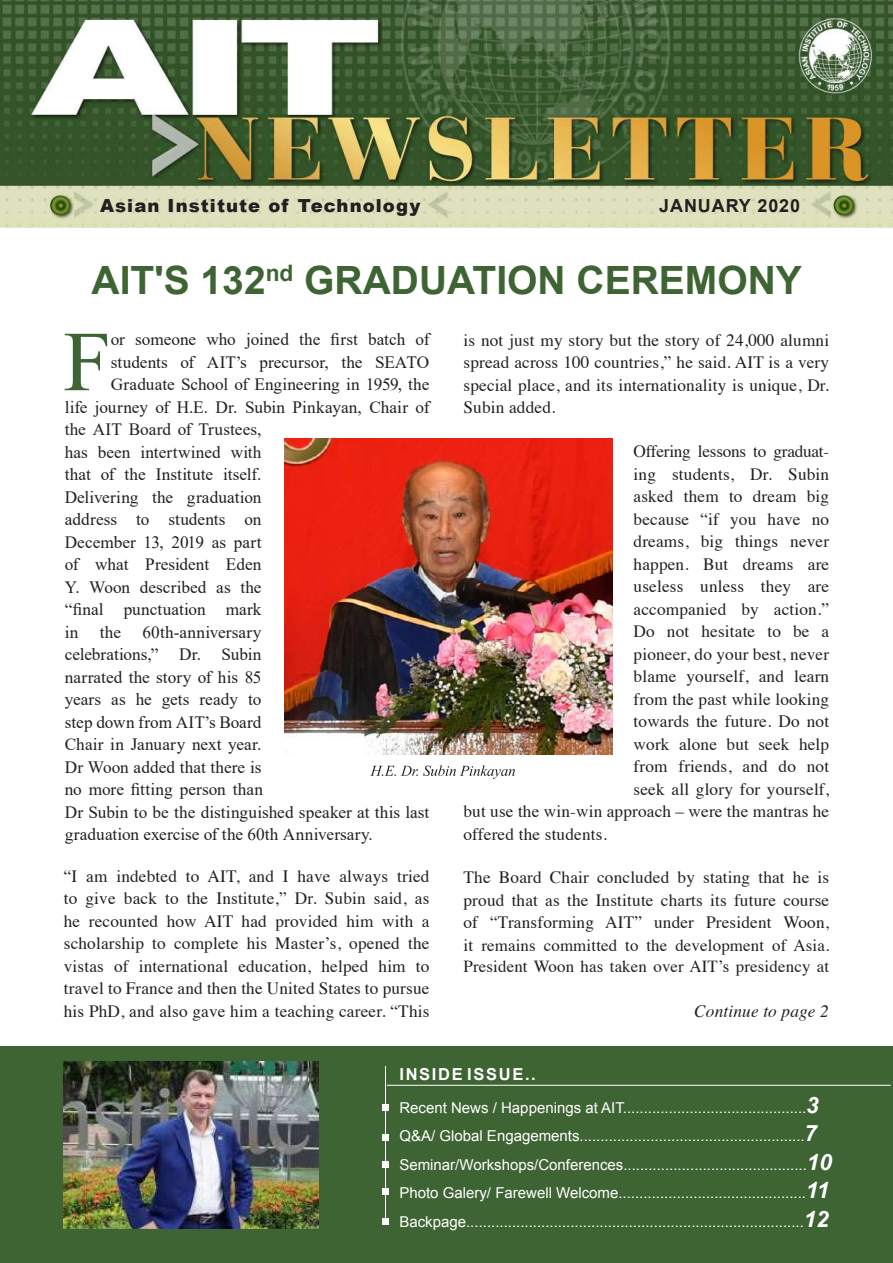
<style>
.page{position:relative;width:893px;height:1263px;background:#fff}
.page>*{position:absolute;margin:0;border:0;box-sizing:border-box;transform-origin:0 0}
.t1{font:85.2px "Times New Roman";color:#3f6433}
.t2{font:700 39px "Arial";color:#3f6433}
.t3{font:900 18px "Arial";letter-spacing:.06em;color:#231f20}
.t4{font:700 18px "Arial";letter-spacing:.05em;color:#231f20}
.t5{font:17.25px/22.5px "Times";letter-spacing:.01em;color:#231f20;text-align:justify}
.t6{font:17.25px "Times New Roman";color:#231f20}
.t7{font:17.25px "Times";letter-spacing:-.015em;color:#231f20}
.t8{font:italic 17.25px "Times";letter-spacing:.01em;color:#231f20}
.t9{font:16.8px/21px "Times";letter-spacing:.01em;color:#231f20}
.t10{font:700 16.5px "Arial";letter-spacing:.1em;color:#fff}
.t11{font:15px/28.5px "Arial";color:#fff}
.s1{font-size:17.25px}
.s2{font-weight:700;font-style:italic;font-size:22.5px}
</style>
<div class="page">
<img style="left:0;top:0;width:893px;height:228px">
<div style="left:0;top:1047px;width:893px;height:216px;background:#3f6433"></div>
<div style="left:382px;top:1104px;width:7px;height:6px;background:#fff"></div>
<div style="left:382px;top:1161px;width:7px;height:7px;background:#fff"></div>
<hr style="left:385px;top:1066px;width:1px;height:152px;background:#fff">
<hr style="left:387px;top:1085px;width:504px;height:1px;background:#fff">
<div style="left:382px;top:1188px;width:7px;height:7px;background:#fff"></div>
<svg style="left:370px;top:765px;width:145px;height:14px"></svg>
<img style="left:284px;top:439px;width:328px;height:316px">
<div style="left:382px;top:1134px;width:7px;height:6px;background:#fff"></div>
<div style="left:382px;top:1218px;width:7px;height:7px;background:#fff"></div>
<img style="left:64px;top:1061px;width:254px;height:168px">
<p class="t3" style="left:100px;top:193px;width:322px">Asian Institute of Technology</p>
<p class="t4" style="left:659px;top:194px;width:142px">JANUARY 2020</p>
<h2 class="t2" style="left:92px;top:254px;width:712px">AIT'S 132<sup>nd</sup> GRADUATION CEREMONY</h2>
<h1 class="t1" style="left:63px;top:302px;width:49px">F</h1>
<p class="t6" style="left:111px;top:327px;width:320px">or someone who joined the first batch of</p>
<p class="t6" style="left:111px;top:350px;width:320px">students of AIT’s precursor, the SEATO</p>
<p class="t6" style="left:111px;top:372px;width:320px">Graduate School of Engineering in 1959, the</p>
<p class="t6" style="left:65px;top:395px;width:366px">life journey of H.E. Dr. Subin Pinkayan, Chair of</p>
<p class="t6" style="left:65px;top:417px;width:198px">the AIT Board of Trustees,</p>
<p class="t6" style="left:65px;top:440px;width:198px">has been intertwined with</p>
<p class="t6" style="left:65px;top:462px;width:198px">that of the Institute itself.</p>
<p class="t6" style="left:65px;top:485px;width:198px">Delivering the graduation</p>
<p class="t6" style="left:65px;top:507px;width:198px">address to students on</p>
<p class="t6" style="left:65px;top:530px;width:198px">December 13, 2019 as part</p>
<p class="t6" style="left:65px;top:552px;width:198px">of what President Eden</p>
<p class="t6" style="left:65px;top:575px;width:198px">Y. Woon described as the</p>
<p class="t6" style="left:65px;top:597px;width:198px">“final punctuation mark</p>
<p class="t6" style="left:65px;top:620px;width:198px">in the 60th-anniversary</p>
<p class="t6" style="left:65px;top:642px;width:198px">celebrations,” Dr. Subin</p>
<p class="t6" style="left:65px;top:665px;width:198px">narrated the story of his 85</p>
<p class="t6" style="left:65px;top:687px;width:198px">years as he gets ready to</p>
<p class="t6" style="left:65px;top:710px;width:198px">step down from AIT’s Board</p>
<p class="t6" style="left:65px;top:732px;width:198px">Chair in January next year.</p>
<p class="t6" style="left:65px;top:755px;width:198px">Dr Woon added that there is</p>
<p class="t6" style="left:65px;top:777px;width:200px">no more fitting person than</p>
<p class="t6" style="left:65px;top:800px;width:366px">Dr Subin to be the distinguished speaker at this last</p>
<p class="t6" style="left:65px;top:822px;width:310px">graduation exercise of the 60th Anniversary.</p>
<p class="t5" style="left:64px;top:863px;width:367px">“I am indebted to AIT, and I have always tried to give back to the Institute,” Dr. Subin said, as he recounted how AIT had provided him with a scholarship to complete his Master’s, opened the vistas of international education, helped him to travel to France and then the United States to pursue his PhD, and also gave him a teaching career. “This</p>
<p class="t5" style="left:463px;top:327px;width:367px">is not just my story but the story of 24,000 alumni spread across 100 countries,” he said. AIT is a very special place, and its internationality is unique, Dr.<br>Subin added.</p>
<p class="t7" style="left:634px;top:435px;width:197px">Offering lessons to graduat-</p>
<p class="t5" style="left:634px;top:461px;width:197px">ing students, Dr. Subin</p>
<p class="t5" style="left:634px;top:484px;width:197px">asked them to dream big</p>
<p class="t5" style="left:634px;top:506px;width:197px">because “if you have no</p>
<p class="t5" style="left:634px;top:529px;width:197px">dreams, big things never</p>
<p class="t5" style="left:634px;top:551px;width:197px">happen. But dreams are</p>
<p class="t5" style="left:634px;top:574px;width:197px">useless unless they are</p>
<p class="t5" style="left:634px;top:596px;width:197px">accompanied by action.”</p>
<p class="t5" style="left:634px;top:619px;width:197px">Do not hesitate to be a</p>
<p class="t5" style="left:634px;top:641px;width:197px">pioneer, do your best, never</p>
<p class="t5" style="left:634px;top:664px;width:197px">blame yourself, and learn</p>
<p class="t5" style="left:634px;top:686px;width:197px">from the past while looking</p>
<p class="t5" style="left:634px;top:709px;width:197px">towards the future. Do not</p>
<p class="t5" style="left:634px;top:731px;width:197px">work alone but seek help</p>
<p class="t5" style="left:634px;top:754px;width:197px">from friends, and do not</p>
<p class="t5" style="left:634px;top:776px;width:197px">seek all glory for yourself,</p>
<p class="t5" style="left:463px;top:799px;width:367px">but use the win-win approach – were the mantras he</p>
<p class="t5" style="left:463px;top:821px;width:145px">offered the students.</p>
<p class="t5" style="left:463px;top:865px;width:367px">The Board Chair concluded by stating that he is proud that as the Institute charts its future course of “Transforming AIT” under President Woon,</p>
<p class="t9" style="left:463px;top:933px;width:367px"><span class="s1">it</span> remains committed to the development of Asia.<br>President Woon has taken over AIT’s presidency at</p>
<p class="t8" style="left:694px;top:996px;width:136px">Continue to page 2</p>
<p class="t10" style="left:399px;top:1063px;width:138px">INSIDE ISSUE..</p>
<p class="t11" style="left:399px;top:1093px;width:434px">Recent News / Happenings at AIT............................................<span class="s2">3<br></span>Q&amp;A/ Global Engagements......................................................<span class="s2">7<br></span>Seminar/Workshops/Conferences............................................<span class="s2">10<br></span>Photo Galery/ Farewell Welcome.............................................<span class="s2">11<br></span>Backpage.................................................................................<span class="s2">12</span></p>
</div>
